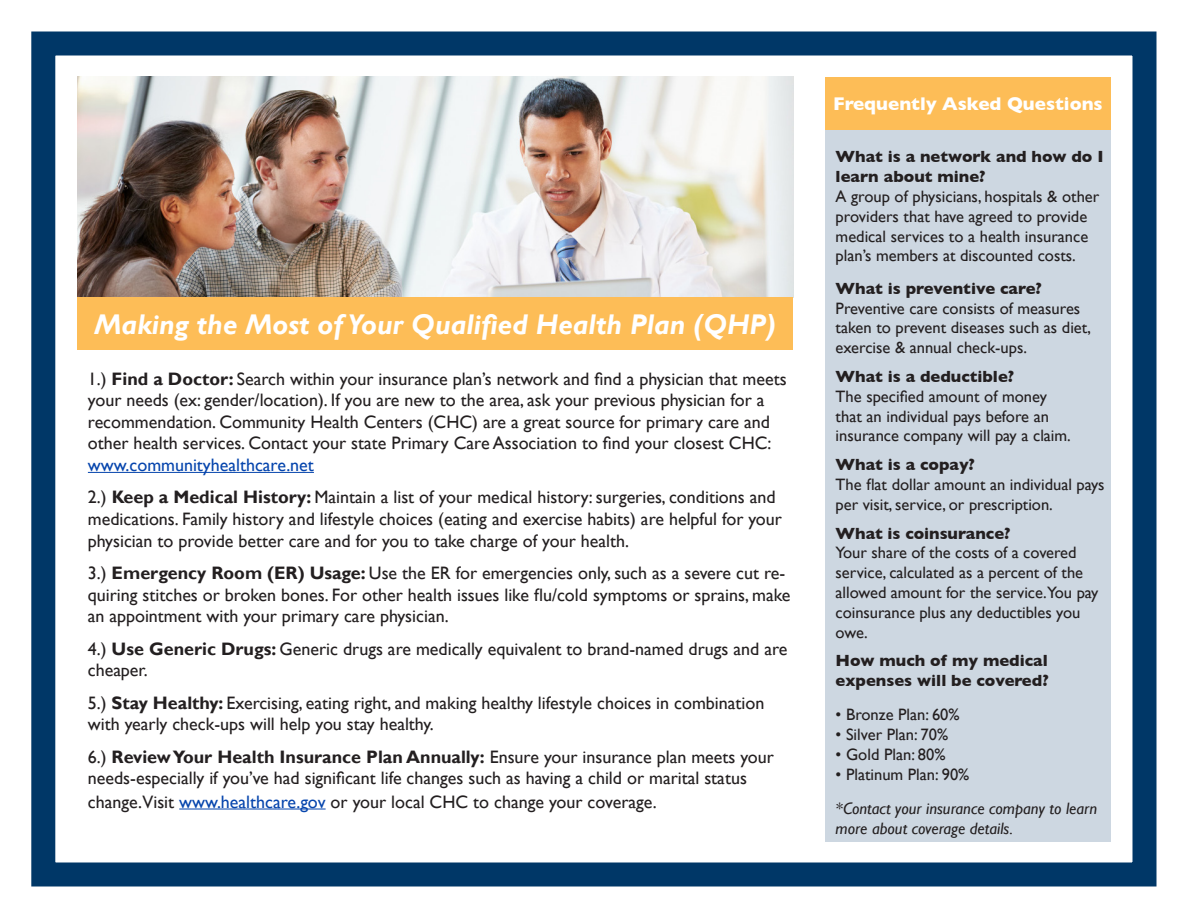
<style>
.page{position:relative;width:1188px;height:918px;background:#fff}
.page>*{position:absolute;margin:0;border:0;box-sizing:border-box;transform-origin:0 0}
.t1{font:italic 700 28.5px "Gill Sans";color:#fff}
.t2{font:700 18.75px "Gill Sans";color:#fff}
.t3{font:18px/21.6px "Gill Sans";color:#231f20}
.t4{font:16.5px/19.8px "Gill Sans";color:#231f20}
.t5{font:700 16.5px/19.8px "Gill Sans";color:#231f20}
.t6{font:italic 16.5px/19.8px "Gill Sans";color:#231f20}
.s1{font-weight:700}
.s2{color:#0645ad}
</style>
<div class="page">
<div style="left:825px;top:77px;width:286px;height:765px;background:#cdd7e1"></div>
<div style="left:31px;top:32px;width:1125px;height:854px;border:24px solid #003767"></div>
<hr style="left:88px;top:472px;width:226px;height:1px;background:#0645ad">
<hr style="left:179px;top:809px;width:147px;height:1px;background:#0645ad">
<div style="left:825px;top:77px;width:286px;height:52px;background:#fdbd57"></div>
<img style="left:77px;top:77px;width:716px;height:221px">
<div style="left:77px;top:298px;width:716px;height:52px;background:#fdbd57"></div>
<p class="t1" style="left:95px;top:308px;width:683px">Making the Most of Your Qualified Health Plan (QHP)</p>
<p class="t3" style="left:88px;top:368px;width:700px">1.) <span class="s1">Find a Doctor:</span> Search within your insurance plan’s network and find a physician that meets your needs (ex: gender/location). If you are new to the area, ask your previous physician for a recommendation. Community Health Centers (CHC) are a great source for primary care and other health services. Contact your state Primary Care Association to find your closest CHC: <span class="s2">www.communityhealthcare.net</span></p>
<p class="t3" style="left:88px;top:487px;width:696px">2.) <span class="s1">Keep a Medical History:</span> Maintain a list of your medical history: surgeries, conditions and medications. Family history and lifestyle choices (eating and exercise habits) are helpful for your physician to provide better care and for you to take charge of your health.</p>
<p class="t3" style="left:88px;top:563px;width:704px">3.) <span class="s1">Emergency Room (ER) Usage:</span> Use the ER for emergencies only, such as a severe cut re&shy;quiring stitches or broken bones. For other health issues like flu/cold symptoms or sprains, make an appointment with your primary care physician.</p>
<p class="t3" style="left:88px;top:638px;width:701px">4.) <span class="s1">Use Generic Drugs:</span> Generic drugs are medically equivalent to brand-named drugs and are cheaper.</p>
<p class="t3" style="left:88px;top:692px;width:678px">5.) <span class="s1">Stay Healthy:</span> Exercising, eating right, and making healthy lifestyle choices in combination with yearly check-ups will help you stay healthy.</p>
<p class="t3" style="left:88px;top:746px;width:688px">6.) <span class="s1">Review Your Health Insurance Plan Annually:</span> Ensure your insurance plan meets your needs-especially if you’ve had significant life changes such as having a child or marital status</p>
<p class="t3" style="left:88px;top:791px;width:570px">change.Visit <span class="s2">www.healthcare.gov</span> or your local CHC to change your coverage.</p>
<p class="t2" style="left:833px;top:92px;width:271px">Frequently Asked Questions</p>
<p class="t5" style="left:836px;top:147px;width:269px">What is a network and how do I learn about mine?</p>
<p class="t4" style="left:836px;top:186px;width:265px">A group of physicians, hospitals &amp; other providers that have agreed to provide medical services to a health insurance plan’s members at discounted costs.</p>
<p class="t5" style="left:836px;top:278px;width:208px">What is preventive care?</p>
<p class="t4" style="left:836px;top:298px;width:257px">Preventive care consists of measures taken to prevent diseases such as diet, exercise &amp; annual check-ups.</p>
<p class="t5" style="left:836px;top:366px;width:180px">What is a deductible?</p>
<p class="t4" style="left:836px;top:386px;width:213px">The specified amount of money</p>
<p class="t4" style="left:836px;top:406px;width:215px">that an individual pays before an</p>
<p class="t4" style="left:836px;top:426px;width:237px">insurance company will pay a claim.</p>
<p class="t5" style="left:836px;top:455px;width:141px">What is a copay?</p>
<p class="t4" style="left:836px;top:474px;width:271px">The flat dollar amount an individual pays per visit, service, or prescription.</p>
<p class="t5" style="left:836px;top:523px;width:176px">What is coinsurance?</p>
<p class="t4" style="left:836px;top:543px;width:264px">Your share of the costs of a covered service, calculated as a percent of the allowed amount for the service.You pay coinsurance plus any deductibles you owe.</p>
<p class="t5" style="left:836px;top:651px;width:215px">How much of my medical expenses will be covered?</p>
<p class="t4" style="left:836px;top:705px;width:126px">• Bronze Plan: 60%</p>
<p class="t4" style="left:836px;top:725px;width:114px">• Silver Plan: 70%</p>
<p class="t4" style="left:836px;top:744px;width:111px">• Gold Plan: 80%</p>
<p class="t4" style="left:836px;top:764px;width:135px">• Platinum Plan: 90%</p>
<p class="t6" style="left:836px;top:798px;width:263px">*Contact your insurance company to learn more about coverage details.</p>
</div>
